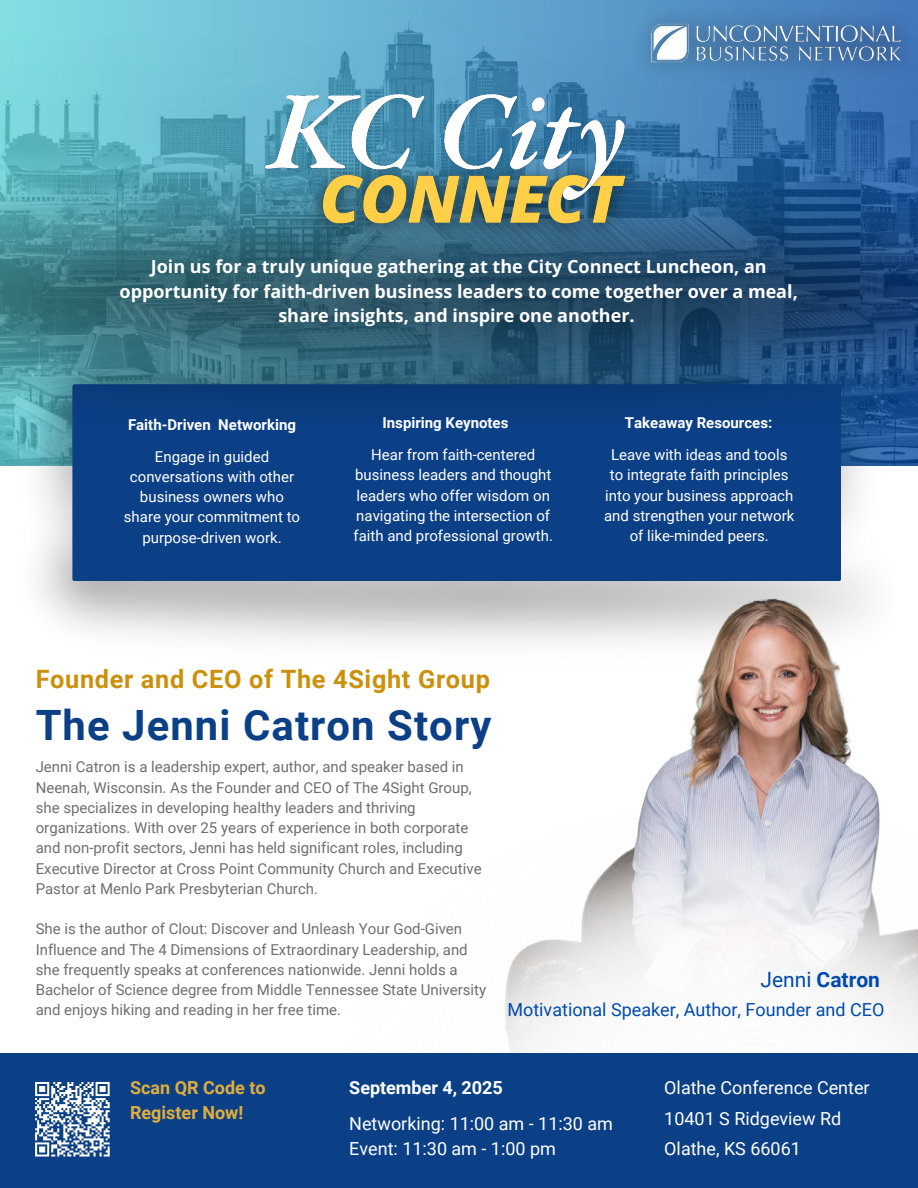
<style>
.page{position:relative;width:918px;height:1188px;background:#fff}
.page>*{position:absolute;margin:0;border:0;box-sizing:border-box;transform-origin:0 0}
.t1{font:700 41.85px "Roboto";letter-spacing:.025em;color:#0c4086}
.t2{font:700 25.35px "Roboto";letter-spacing:.025em;color:#cb900c}
.t3{font:700 21px "Roboto";color:#004aad}
.t4{font:700 18px/24.8px "Open Sans";color:#fff;text-align:center}
.t5{font:18px/30.3px "Roboto";color:#fff}
.t6{font:18px "Roboto";color:#004aad}
.t7{font:700 18px/24.8px "Roboto";color:#e1ae3d}
.t8{font:700 18px "Roboto";color:#fff}
.t9{font:15px/20.2px "Roboto";color:#6c6f70}
.t10{font:15px/20.2px "Roboto";color:#fff;text-align:center}
.t11{font:700 15px "Roboto";color:#fff}
.s1{font-weight:400}
</style>
<div class="page">
<svg style="left:0;top:0;width:918px;height:465px;background:#63afcd"></svg>
<img style="left:24px;top:425px;width:870px;height:218px">
<div style="left:72px;top:384px;width:769px;height:197px;background:#0c4086;border-radius:2px"></div>
<img style="left:632px;top:0;width:286px;height:86px">
<img style="left:0;top:138px;width:918px;height:287px">
<div style="left:0;top:1053px;width:918px;height:135px;background:#0c4086"></div>
<img style="left:502px;top:570px;width:392px;height:232px">
<img style="left:294px;top:147px;width:362px;height:108px">
<img style="left:255px;top:56px;width:380px;height:157px">
<img style="left:505px;top:802px;width:413px;height:251px">
<svg style="left:35px;top:1082px;width:75px;height:75px"></svg>
<p class="t4" style="left:120px;top:254px;width:680px">Join us for a truly unique gathering at the City Connect Luncheon, an opportunity for faith-driven business leaders to come together over a meal, share insights, and inspire one another.</p>
<p class="t11" style="left:128px;top:416px;width:169px">Faith-Driven Networking</p>
<p class="t10" style="left:124px;top:446px;width:178px">Engage in guided conversations with other business owners who share your commitment to purpose-driven work.</p>
<h5 class="t11" style="left:383px;top:414px;width:127px">Inspiring Keynotes</h5>
<p class="t10" style="left:353px;top:445px;width:201px">Hear from faith-centered business leaders and thought leaders who offer wisdom on navigating the intersection of faith and professional growth.</p>
<p class="t2" style="left:36px;top:665px;width:456px">Founder and CEO of The 4Sight Group</p>
<p class="t1" style="left:36px;top:701px;width:457px">The Jenni Catron Story</p>
<p class="t11" style="left:625px;top:414px;width:149px">Takeaway Resources:</p>
<p class="t10" style="left:604px;top:445px;width:192px">Leave with ideas and tools to integrate faith principles into your business approach and strengthen your network of like-minded peers.</p>
<h3 class="t9" style="left:36px;top:757px;width:447px">Jenni Catron is a leadership expert, author, and speaker based in Neenah, Wisconsin. As the Founder and CEO of The 4Sight Group, she specializes in developing healthy leaders and thriving organizations. With over 25 years of experience in both corporate and non-profit sectors, Jenni has held significant roles, including Executive Director at Cross Point Community Church and Executive Pastor at Menlo Park Presbyterian Church.</h3>
<p class="t9" style="left:36px;top:919px;width:452px">She is the author of Clout: Discover and Unleash Your God-Given Influence and The 4 Dimensions of Extraordinary Leadership, and she frequently speaks at conferences nationwide. Jenni holds a Bachelor of Science degree from Middle Tennessee State University and enjoys hiking and reading in her free time.</p>
<p class="t3" style="left:760px;top:967px;width:121px"><span class="s1">Jenni</span> Catron</p>
<p class="t6" style="left:507px;top:999px;width:378px">Motivational Speaker, Author, Founder and CEO</p>
<p class="t7" style="left:130px;top:1076px;width:137px">Scan QR Code to<br>Register Now!</p>
<p class="t8" style="left:349px;top:1077px;width:155px">September 4, 2025</p>
<p class="t5" style="left:349px;top:1111px;width:265px;line-height:24.8px">Networking: 11:00 am - 11:30 am<br>Event: 11:30 am - 1:00 pm</p>
<p class="t5" style="left:664px;top:1073px;width:207px">Olathe Conference Center<br>10401 S Ridgeview Rd<br>Olathe, KS 66061</p>
</div>
